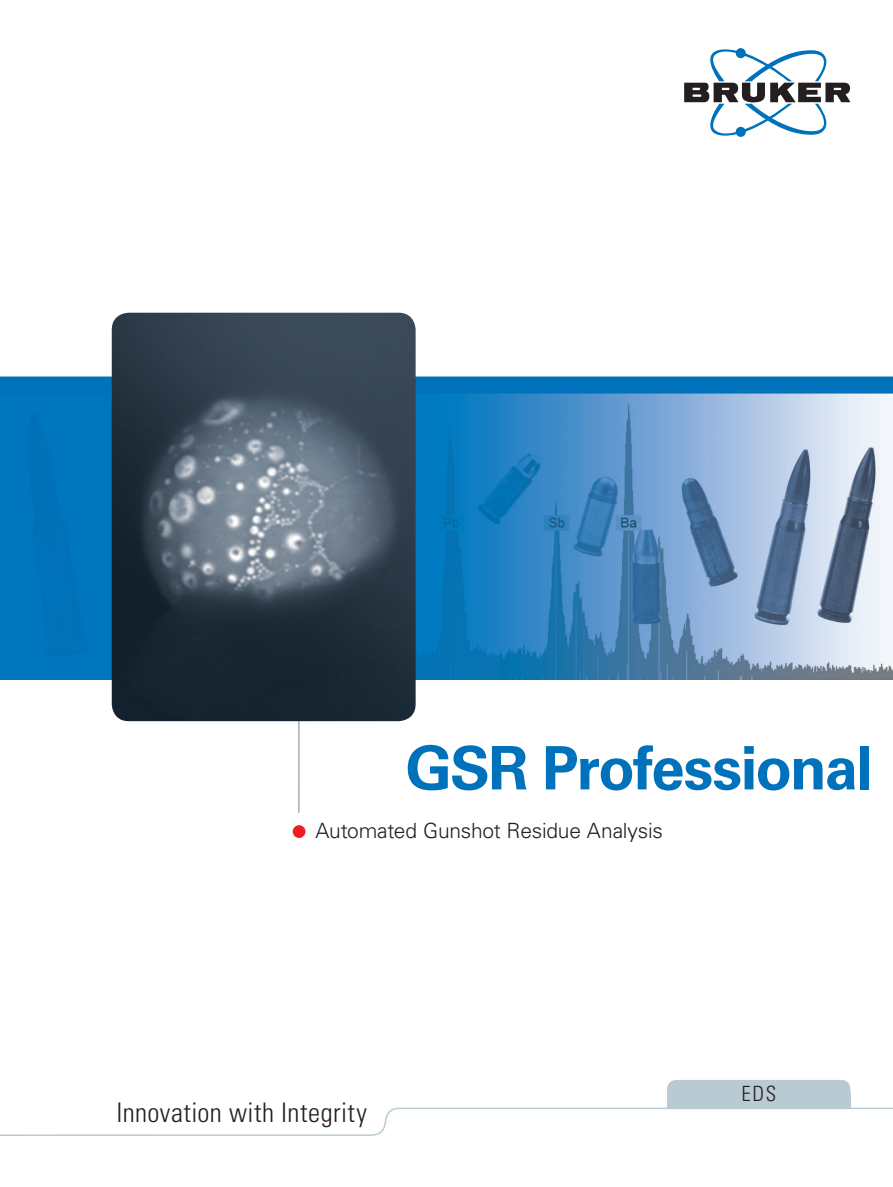
<style>
.page{position:relative;width:893px;height:1187px;background:#fff}
.page>*{position:absolute;margin:0;border:0;box-sizing:border-box;transform-origin:0 0}
.t1{font:700 60px "Univers LT Std";letter-spacing:-.03em;color:#0072bc}
.t2{font:300 condensed 27px "Univers LT Std";letter-spacing:.015em;color:#231f20}
.t3{font:300 21px "Univers LT Std";letter-spacing:-.01em;color:#231f20}
.t4{font:300 condensed 21px "Univers LT Std";color:#231f20}
</style>
<div class="page">
<img style="left:0;top:393px;width:893px;height:286px">
<svg style="left:684px;top:48px;width:166px;height:89px"></svg>
<hr style="left:299px;top:598px;width:1px;height:214px;background:#738a95">
<div style="left:293px;top:825px;width:12px;height:12px;background:#ee1d23;border-radius:50%"></div>
<div style="left:667px;top:1092px;width:183px;height:16px;background:#bacad2"></div>
<div style="left:667px;top:1079px;width:183px;height:24px;background:#bacad2;border-radius:9px"></div>
<svg style="left:0;top:1106px;width:893px;height:30px"></svg>
<div style="left:0;top:376px;width:893px;height:17px;background:#0072bc"></div>
<img style="left:112px;top:313px;width:304px;height:408px">
<h1 class="t1" style="left:405px;top:733px;width:469px">GSR Professional</h1>
<p class="t3" style="left:315px;top:818px;width:349px">Automated Gunshot Residue Analysis</p>
<p class="t2" style="left:116px;top:1096px;width:252px">Innovation with Integrity</p>
<p class="t4" style="left:741px;top:1080px;width:36px">EDS</p>
</div>
